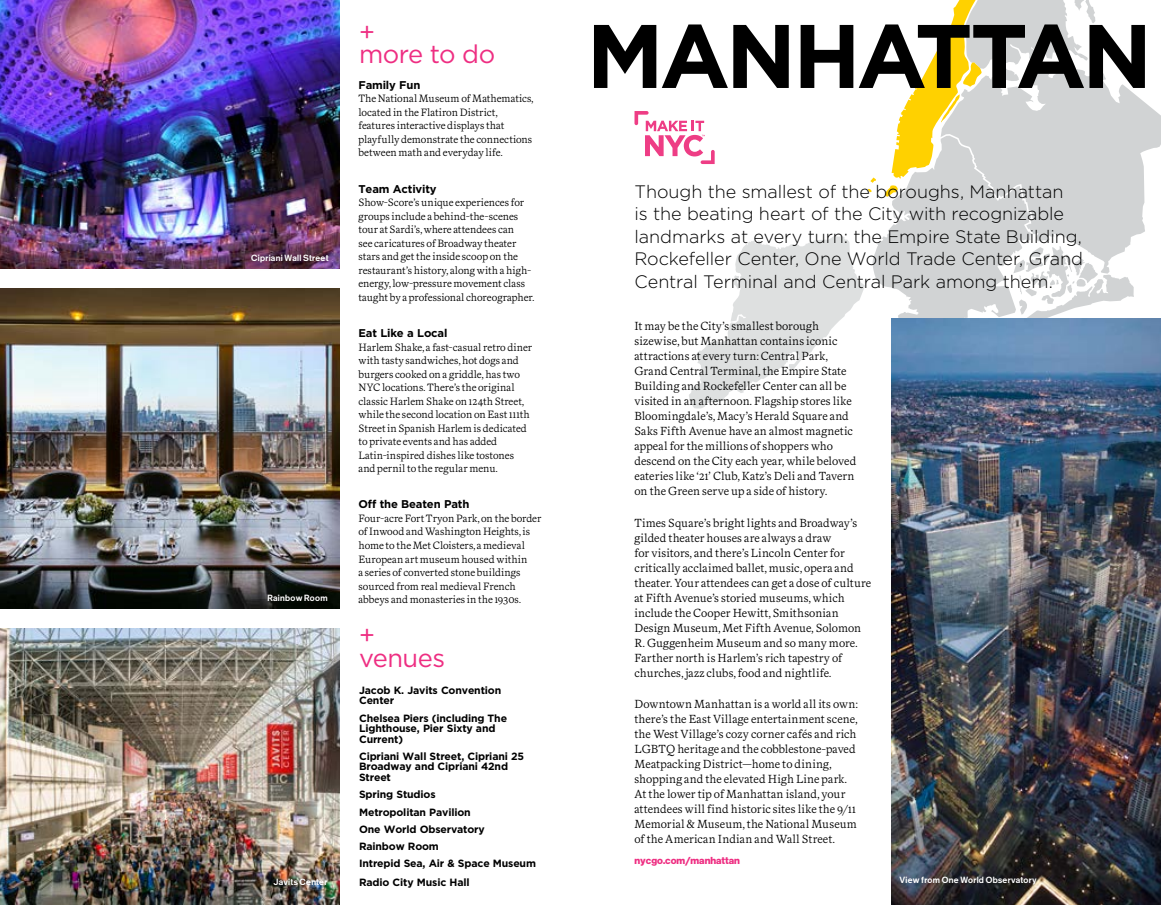
<style>
.page{position:relative;width:1161px;height:905px;background:#fff}
.page>*{position:absolute;margin:0;border:0;box-sizing:border-box;transform-origin:0 0}
.t1{font:700 90px "Gotham";letter-spacing:-.045em;color:#000}
.t2{font:25.5px/22.5px "Gotham";letter-spacing:-.02em;color:#ee2e82}
.t3{font:300 18px/22.5px "Gotham";letter-spacing:-.005em;color:#000}
.t4{font:11.7px/15px "Superior Text Light Alpha";letter-spacing:.01em;color:#000}
.t5{font:700 11.25px "Gotham";letter-spacing:-.015em;color:#000}
.t6{font:10.5px/13.5px "Superior Text Light Alpha";color:#000}
.t7{font:700 10.5px/10.5px "Gotham";letter-spacing:-.015em;color:#000}
.t8{font:700 10.2px "NYC Sans";color:#ee2e82}
.t9{font:500 9px "NYC Sans";letter-spacing:.03em;color:#fff}
</style>
<div class="page">
<img style="left:0;top:0;width:340px;height:268px">
<img style="left:0;top:288px;width:340px;height:320px">
<img style="left:0;top:628px;width:340px;height:276px">
<svg style="left:1134px;top:94px;width:27px;height:142px;fill:#d1d3d4"></svg>
<img style="left:891px;top:318px;width:270px;height:586px">
<div style="left:241px;top:244px;width:97px;height:29px;background:#000;opacity:.2"></div>
<div style="left:262px;top:589px;width:72px;height:18px;background:#000;opacity:.2"></div>
<div style="left:269px;top:875px;width:62px;height:13px;background:#000;opacity:.2"></div>
<svg style="left:635px;top:0;width:499px;height:408px"></svg>
<h1 class="t1" style="left:586px;top:-4px;width:567px">MANHATTAN</h1>
<h2 class="t2" style="left:359px;top:20px;width:138px">+<br>more to do</h2>
<p class="t5" style="left:358px;top:77px;width:63px">Family Fun</p>
<p class="t6" style="left:358px;top:92px;width:176px">The National Museum of Mathematics, located in the Flatiron District, features interactive displays that playfully demonstrate the connections between math and everyday life.</p>
<p class="t5" style="left:358px;top:181px;width:80px">Team Activity</p>
<p class="t6" style="left:358px;top:196px;width:177px">Show-Score’s unique experiences for groups include a behind-the-scenes tour at Sardi’s, where attendees can<br>see caricatures of Broadway theater stars and get the inside scoop on the restaurant’s history, along with a high&shy;energy, low-pressure movement class taught by a professional choreographer.</p>
<p class="t5" style="left:358px;top:325px;width:90px">Eat Like a Local</p>
<p class="t6" style="left:358px;top:340px;width:175px">Harlem Shake, a fast-casual retro diner with tasty sandwiches, hot dogs and burgers cooked on a griddle, has two NYC locations. There’s the original classic Harlem Shake on 124th Street, while the second location on East 111th Street in Spanish Harlem is dedicated to private events and has added Latin-inspired dishes like tostones and pernil to the regular menu.</p>
<p class="t5" style="left:358px;top:497px;width:112px">Off the Beaten Path</p>
<p class="t6" style="left:358px;top:512px;width:184px">Four-acre Fort Tryon Park, on the border of Inwood and Washington Heights, is home to the Met Cloisters, a medieval European art museum housed within<br>a series of converted stone buildings sourced from real medieval French abbeys and monasteries in the 1930s.</p>
<p class="t3" style="left:634px;top:180px;width:450px">Though the smallest of the boroughs, Manhattan<br>is the beating heart of the City with recognizable landmarks at every turn: the Empire State Building, Rockefeller Center, One World Trade Center, Grand Central Terminal and Central Park among them.</p>
<p class="t4" style="left:634px;top:319px;width:223px">It may be the City’s smallest borough sizewise, but Manhattan contains iconic attractions at every turn: Central Park, Grand Central Terminal, the Empire State Building and Rockefeller Center can all be visited in an afternoon. Flagship stores like Bloomingdale’s, Macy’s Herald Square and Saks Fifth Avenue have an almost magnetic appeal for the millions of shoppers who descend on the City each year, while beloved eateries like ‘21’ Club, Katz’s Deli and Tavern on the Green serve up a side of history.</p>
<p class="t4" style="left:634px;top:515px;width:238px">Times Square’s bright lights and Broadway’s gilded theater houses are always a draw<br>for visitors, and there’s Lincoln Center for critically acclaimed ballet, music, opera and theater. Your attendees can get a dose of culture at Fifth Avenue’s storied museums, which include the Cooper Hewitt, Smithsonian Design Museum, Met Fifth Avenue, Solomon R. Guggenheim Museum and so many more.<br>Farther north is Harlem’s rich tapestry of churches, jazz clubs, food and nightlife.</p>
<p class="t4" style="left:634px;top:696px;width:225px">Downtown Manhattan is a world all its own: there’s the East Village entertainment scene, the West Village’s cozy corner cafés and rich LGBTQ heritage and the cobblestone-paved Meatpacking District—home to dining, shopping and the elevated High Line park.<br>At the lower tip of Manhattan island, your attendees will find historic sites like the 9/11<br>Memorial &amp; Museum, the National Museum of the American Indian and Wall Street.</p>
<p class="t9" style="left:251px;top:253px;width:79px">Cipriani Wall Street</p>
<p class="t9" style="left:267px;top:593px;width:62px">Rainbow Room</p>
<h2 class="t2" style="left:359px;top:623px;width:87px">+ venues</h2>
<p class="t7" style="left:359px;top:685px;width:144px">Jacob K. Javits Convention<br>Center</p>
<p class="t7" style="left:359px;top:712px;width:150px">Chelsea Piers (including The<br>Lighthouse, Pier Sixty and<br>Current)</p>
<p class="t7" style="left:359px;top:751px;width:167px">Cipriani Wall Street, Cipriani 25<br>Broadway and Cipriani 42nd<br>Street</p>
<p class="t7" style="left:359px;top:785px;width:178px;line-height:17.2px">Spring Studios<br>Metropolitan Pavilion<br>One World Observatory<br>Rainbow Room<br>Intrepid Sea, Air &amp; Space Museum</p>
<p class="t7" style="left:359px;top:877px;width:112px">Radio City Music Hall</p>
<p class="t8" style="left:634px;top:854px;width:107px">nycgo.com/manhattan</p>
<p class="t9" style="left:273px;top:877px;width:55px">Javits Center</p>
<p class="t9" style="left:899px;top:875px;width:139px">View from One World Observatory</p>
</div>
